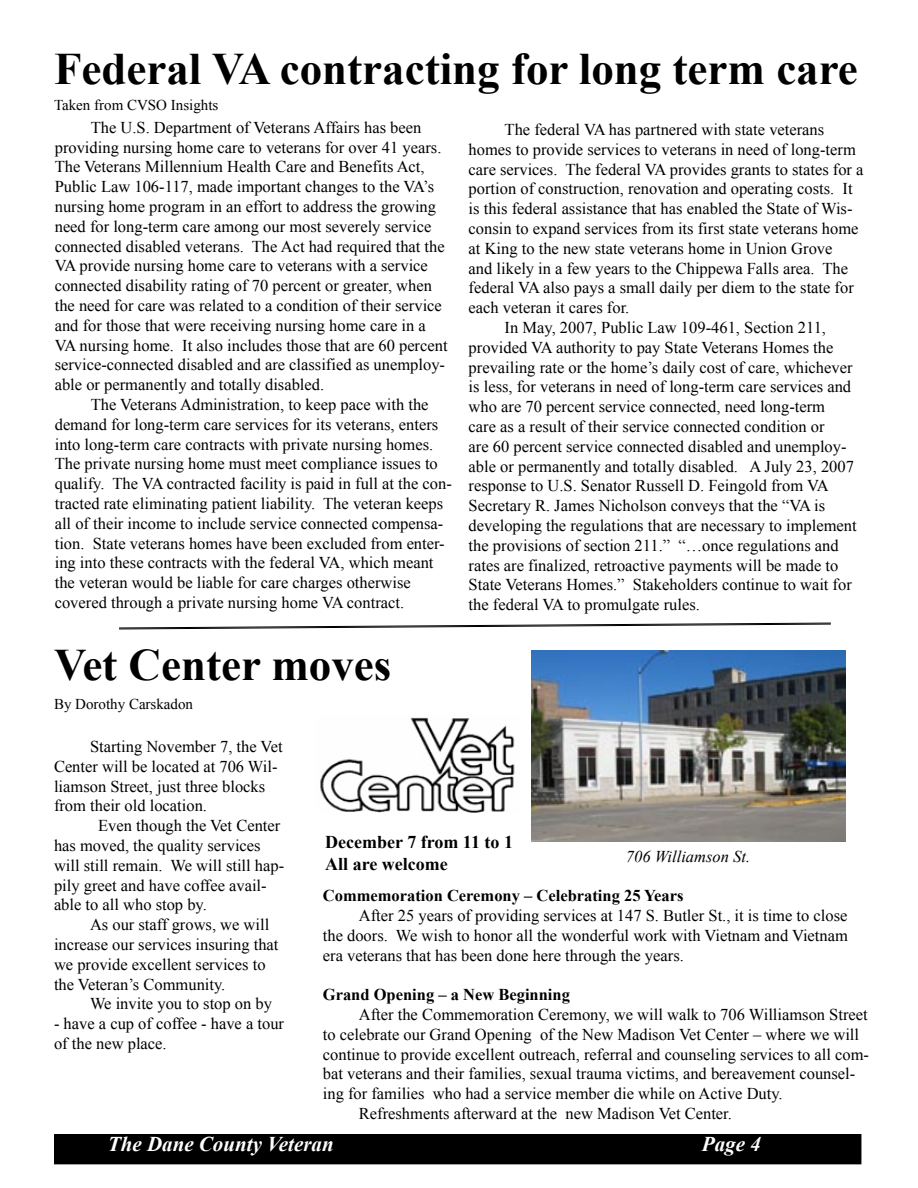
<style>
.page{position:relative;width:918px;height:1188px;background:#fff}
.page>*{position:absolute;margin:0;border:0;box-sizing:border-box;transform-origin:0 0}
.Normal__Web{font:700 45px "Times New Roman";color:#000}
.Heading_1{font:700 45px "Times New Roman";color:#000}
.t1{font:italic 700 21px "Times New Roman";color:#fff}
.Body_Text{font:700 18px "Times New Roman";color:#000}
.Body_text{font:16.5px/19.8px "Times New Roman";color:#000}
.Heading_1-2{font:700 16.5px "Times New Roman";color:#000}
.Cutline{font:italic 16.5px "Times New Roman";color:#000}
.Cutline-2{font:15px "Times New Roman";color:#000}
</style>
<div class="page">
<div style="left:55px;top:1135px;width:806px;height:29px;background:#000"></div>
<div style="left:54px;top:1134px;width:807px;height:30px;border:2px solid #000"></div>
<img style="left:531px;top:650px;width:314px;height:191px">
<img style="left:320px;top:717px;width:195px;height:96px">
<svg style="left:119px;top:622px;width:712px;height:7px"></svg>
<p class="Normal__Web" style="left:54px;top:38px;width:805px">Federal VA contracting for long term care</p>
<p class="Cutline-2" style="left:54px;top:95px;width:166px">Taken from CVSO Insights</p>
<p class="Body_text" style="left:55px;top:117px;width:394px;text-indent:36px">The U.S. Department of Veterans Affairs has been providing nursing home care to veterans for over 41 years.<br>The Veterans Millennium Health Care and Benefits Act, Public Law 106-117, made important changes to the VA’s nursing home program in an effort to address the growing need for long-term care among our most severely service connected disabled veterans. The Act had required that the VA provide nursing home care to veterans with a service connected disability rating of 70 percent or greater, when the need for care was related to a condition of their service and for those that were receiving nursing home care in a VA nursing home. It also includes those that are 60 percent service-connected disabled and are classified as unemploy&shy;able or permanently and totally disabled.</p>
<p class="Body_text" style="left:55px;top:394px;width:399px;text-indent:36px">The Veterans Administration, to keep pace with the demand for long-term care services for its veterans, enters into long-term care contracts with private nursing homes.<br>The private nursing home must meet compliance issues to qualify. The VA contracted facility is paid in full at the con&shy;tracted rate eliminating patient liability. The veteran keeps all of their income to include service connected compensa&shy;tion. State veterans homes have been excluded from enter&shy;ing into these contracts with the federal VA, which meant the veteran would be liable for care charges otherwise covered through a private nursing home VA contract.</p>
<p class="Heading_1" style="left:54px;top:634px;width:339px">Vet Center moves</p>
<p class="Cutline-2" style="left:54px;top:694px;width:141px">By Dorothy Carskadon</p>
<p class="Body_text" style="left:469px;top:119px;width:396px;text-indent:36px">The federal VA has partnered with state veterans homes to provide services to veterans in need of long-term care services. The federal VA provides grants to states for a portion of construction, renovation and operating costs. It is this federal assistance that has enabled the State of Wis&shy;consin to expand services from its first state veterans home at King to the new state veterans home in Union Grove<br>and likely in a few years to the Chippewa Falls area. The federal VA also pays a small daily per diem to the state for each veteran it cares for.</p>
<p class="Body_text" style="left:469px;top:317px;width:390px;text-indent:36px">In May, 2007, Public Law 109-461, Section 211, provided VA authority to pay State Veterans Homes the prevailing rate or the home’s daily cost of care, whichever is less, for veterans in need of long-term care services and who are 70 percent service connected, need long-term<br>care as a result of their service connected condition or<br>are 60 percent service connected disabled and unemploy&shy;able or permanently and totally disabled. A July 23, 2007 response to U.S. Senator Russell D. Feingold from VA Secretary R. James Nicholson conveys that the “VA is developing the regulations that are necessary to implement the provisions of section 211.” “…once regulations and rates are finalized, retroactive payments will be made to State Veterans Homes.” Stakeholders continue to wait for the federal VA to promulgate rules.</p>
<p class="Body_text" style="left:54px;top:736px;width:230px;text-indent:36px">Starting November 7, the Vet<br>Center will be located at 706 Wil&shy;liamson Street, just three blocks from their old location.</p>
<p class="Body_text" style="left:54px;top:816px;width:232px;text-indent:44px">Even though the Vet Center has moved, the quality services will still remain. We will still hap&shy;pily greet and have coffee avail&shy;able to all who stop by.</p>
<p class="Body_text" style="left:54px;top:915px;width:226px;text-indent:36px">As our staff grows, we will increase our services insuring that we provide excellent services to the Veteran’s Community.</p>
<p class="Body_text" style="left:90px;top:994px;width:184px">We invite you to stop on by</p>
<p class="Body_text" style="left:54px;top:1014px;width:232px">- have a cup of coffee - have a tour of the new place.</p>
<p class="Body_Text" style="left:325px;top:829px;width:189px">December 7 from 11 to 1</p>
<p class="Body_Text" style="left:325px;top:851px;width:124px">All are welcome</p>
<p class="Cutline" style="left:626px;top:845px;width:126px">706 Williamson St.</p>
<p class="Heading_1-2" style="left:323px;top:884px;width:362px">Commemoration Ceremony – Celebrating 25 Years</p>
<p class="Body_text" style="left:323px;top:905px;width:527px;text-align:justify;text-indent:36px">After 25 years of providing services at 147 S. Butler St., it is time to close the doors. We wish to honor all the wonderful work with Vietnam and Vietnam era veterans that has been done here through the years.</p>
<p class="Heading_1-2" style="left:323px;top:983px;width:249px">Grand Opening – a New Beginning</p>
<p class="Body_text" style="left:323px;top:1004px;width:548px;text-indent:36px">After the Commemoration Ceremony, we will walk to 706 Williamson Street to celebrate our Grand Opening of the New Madison Vet Center – where we will continue to provide excellent outreach, referral and counseling services to all com&shy;bat veterans and their families, sexual trauma victims, and bereavement counsel&shy;ing for families who had a service member die while on Active Duty.</p>
<p class="Body_text" style="left:359px;top:1103px;width:375px">Refreshments afterward at the new Madison Vet Center.</p>
<p class="t1" style="left:108px;top:1129px;width:227px">The Dane County Veteran</p>
<p class="t1" style="left:702px;top:1129px;width:60px">Page 4</p>
</div>
